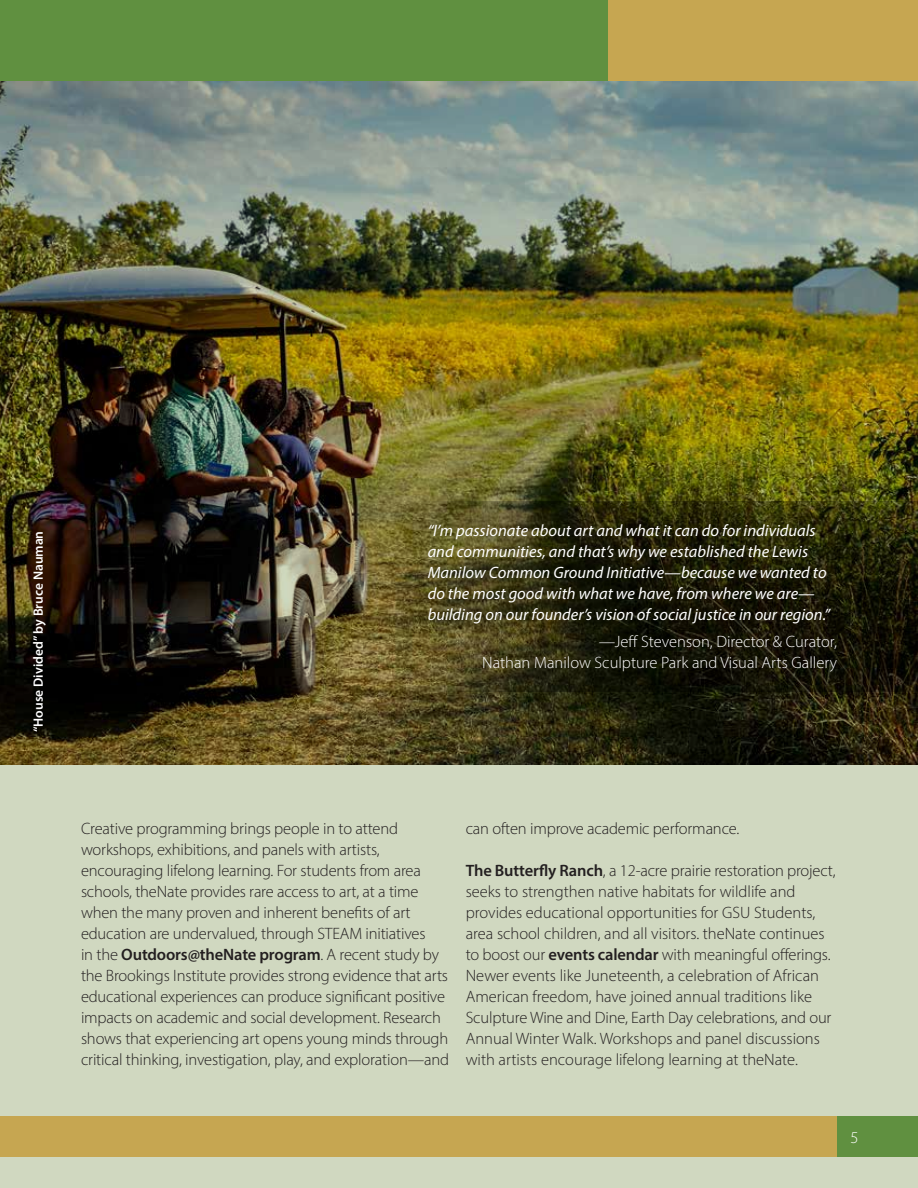
<style>
.page{position:relative;width:918px;height:1188px;background:#d0d8c0}
.page>*{position:absolute;margin:0;border:0;box-sizing:border-box;transform-origin:0 0}
.t1{font:300 16.5px/21px "Myriad Pro";letter-spacing:-.01em;color:#231f20}
.t2{font:italic 16.5px/21px "Myriad Pro";color:#fff}
.t3{font:300 16.5px/21px "Myriad Pro";color:#fff;text-align:right}
.t4{font:600 13.5px "Myriad Pro";color:#fff}
.s1{font-weight:600}
</style>
<div class="page">
<div style="left:608px;top:0;width:310px;height:81px;background:#c6a651"></div>
<div style="left:0;top:0;width:608px;height:81px;background:#609040"></div>
<div style="left:837px;top:1117px;width:81px;height:40px;background:#609040"></div>
<div style="left:0;top:1117px;width:837px;height:40px;background:#c6a651"></div>
<img style="left:0;top:81px;width:918px;height:684px">
<svg style="left:401px;top:502px;width:517px;height:190px;background:#2b280f"></svg>
<p class="t4" style="left:30px;top:732px;width:203px;rotate:-90deg">“House Divided” by Bruce Nauman</p>
<p class="t2" style="left:428px;top:519px;width:404px">“I’m passionate about art and what it can do for individuals and communities, and that’s why we established the Lewis Manilow Common Ground Initiative—because we wanted to do the most good with what we have, from where we are— building on our founder’s vision of social justice in our region.”</p>
<p class="t3" style="left:482px;top:631px;width:356px">—Jeff Stevenson, Director &amp; Curator,<br>Nathan Manilow Sculpture Park and Visual Arts Gallery</p>
<p class="t1" style="left:81px;top:818px;width:370px">Creative programming brings people in to attend workshops, exhibitions, and panels with artists, encouraging lifelong learning. For students from area schools, theNate provides rare access to art, at a time when the many proven and inherent benefits of art education are undervalued, through STEAM initiatives<br>in the <span class="s1">Outdoors@theNate program</span>. A recent study by the Brookings Institute provides strong evidence that arts educational experiences can produce significant positive impacts on academic and social development. Research shows that experiencing art opens young minds through critical thinking, investigation, play, and exploration—and</p>
<p class="t1" style="left:466px;top:818px;width:275px">can often improve academic performance.</p>
<p class="t1" style="left:466px;top:860px;width:371px"><span class="s1">The Butterfly Ranch</span>, a 12-acre prairie restoration project, seeks to strengthen native habitats for wildlife and provides educational opportunities for GSU Students, area school children, and all visitors. theNate continues to boost our <span class="s1">events calendar</span> with meaningful offerings.<br>Newer events like Juneteenth, a celebration of African American freedom, have joined annual traditions like Sculpture Wine and Dine, Earth Day celebrations, and our Annual Winter Walk. Workshops and panel discussions with artists encourage lifelong learning at theNate.</p>
<p class="t3" style="left:850px;top:1127px;width:10px">5</p>
</div>
